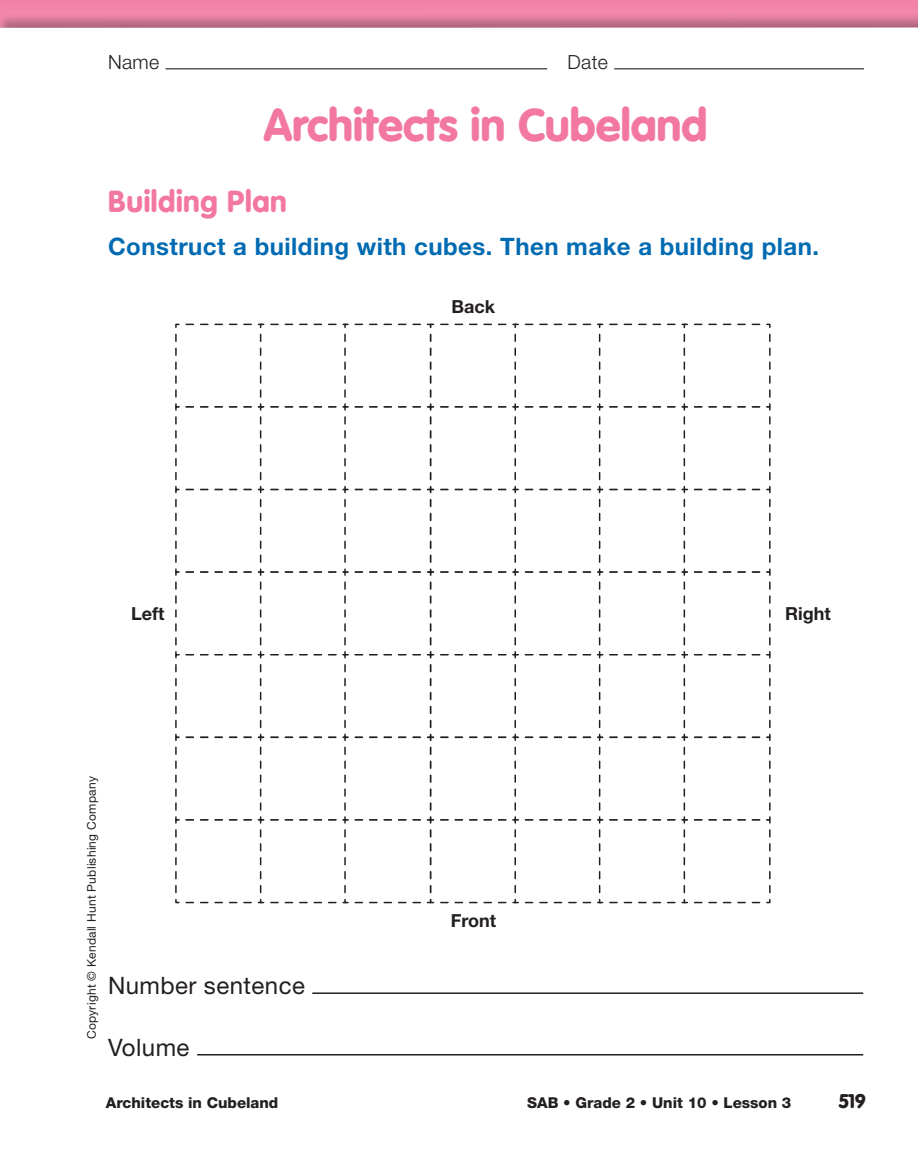
<style>
.page{position:relative;width:918px;height:1176px;background:#fff}
.page>*{position:absolute;margin:0;border:0;box-sizing:border-box;transform-origin:0 0}
.t1{font:900 45px "VAG Rounded Std";color:#f278a1}
.t2{font:900 30px "VAG Rounded Std";letter-spacing:.02em;color:#f278a1}
.t3{font:700 24px "Helvetica Neue";letter-spacing:.02em;color:#006bb2}
.t4{font:24px "Helvetica Neue";letter-spacing:.02em;color:#231f20}
.t5{font:300 19.5px "Helvetica Neue";letter-spacing:.02em;color:#231f20}
.t6{font:900 19.5px "VAG Rounded Std";color:#231f20}
.t7{font:700 18px "Helvetica Neue";color:#231f20}
.t8{font:800 15px "Helvetica Neue";color:#231f20}
.t9{font:12px "Helvetica Neue";letter-spacing:.02em;color:#231f20}
</style>
<div class="page">
<div style="left:0;top:0;width:918px;height:13px;background:#f282a7"></div>
<img style="left:0;top:13px;width:918px;height:15px">
<hr style="left:166px;top:68px;width:381px;height:1px;background:#231f20">
<hr style="left:614px;top:68px;width:250px;height:1px;background:#231f20">
<hr style="left:312px;top:992px;width:551px;height:1px;background:#231f20">
<hr style="left:197px;top:1053px;width:666px;height:2px;background:#231f20">
<svg style="left:175px;top:323px;width:596px;height:580px"></svg>
<p class="t5" style="left:108px;top:55px;width:53px">Name</p>
<p class="t5" style="left:567px;top:55px;width:42px">Date</p>
<h1 class="t1" style="left:264px;top:106px;width:445px">Architects in Cubeland</h1>
<p class="t2" style="left:108px;top:188px;width:180px">Building Plan</p>
<p class="t3" style="left:108px;top:238px;width:713px">Construct a building with cubes. Then make a building plan.</p>
<p class="t7" style="left:452px;top:300px;width:45px">Back</p>
<p class="t7" style="left:131px;top:606px;width:35px">Left</p>
<p class="t7" style="left:785px;top:606px;width:47px">Right</p>
<p class="t9" style="left:87px;top:1038px;width:264px;rotate:-90deg">Copyright © Kendall Hunt Publishing Company</p>
<p class="t4" style="left:108px;top:976px;width:199px">Number sentence</p>
<p class="t4" style="left:108px;top:1038px;width:83px">Volume</p>
<p class="t7" style="left:451px;top:914px;width:47px">Front</p>
<p class="t8" style="left:106px;top:1097px;width:174px">Architects in Cubeland</p>
<p class="t8" style="left:527px;top:1097px;width:266px">SAB • Grade 2 • Unit 10 • Lesson 3</p>
<p class="t6" style="left:839px;top:1092px;width:28px">519</p>
</div>
